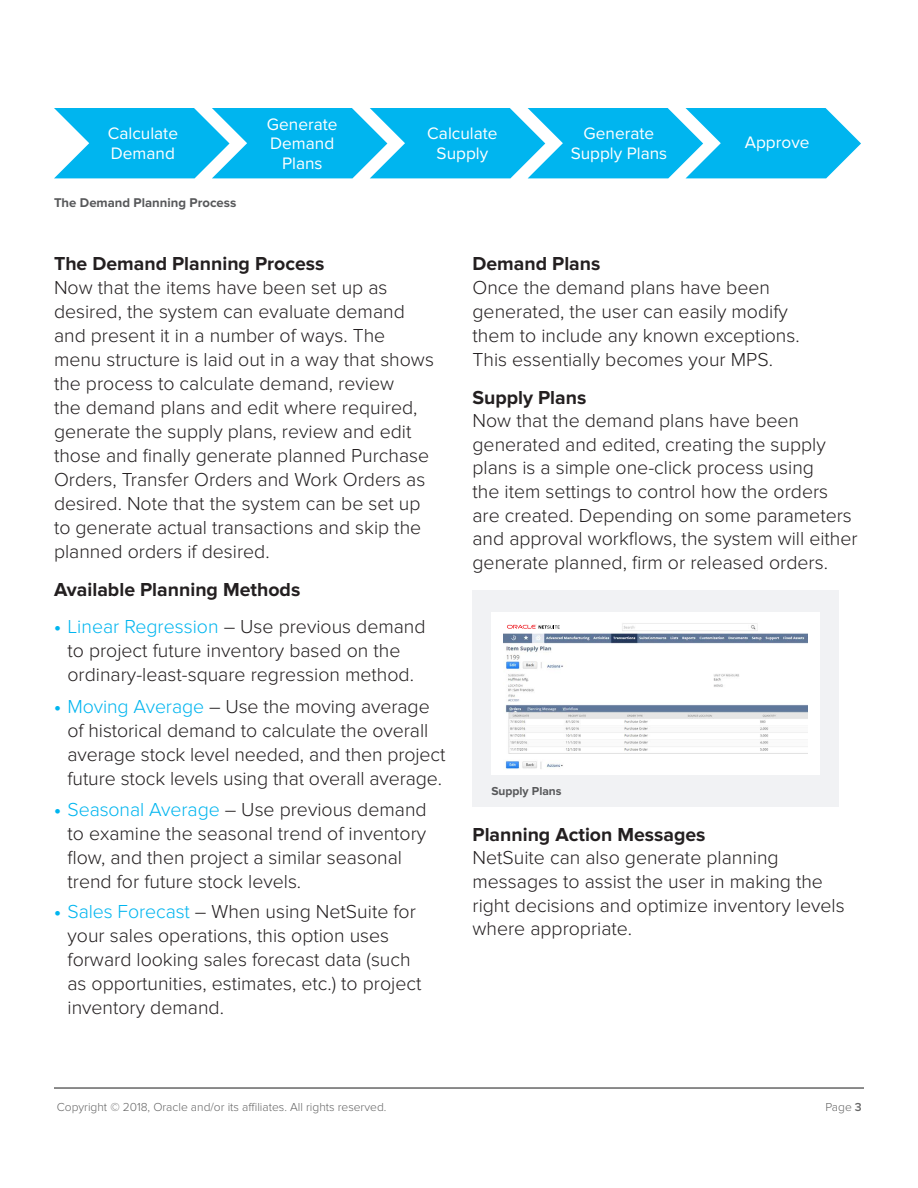
<style>
.page{position:relative;width:918px;height:1188px;background:#fff}
.page>*{position:absolute;margin:0;border:0;box-sizing:border-box;transform-origin:0 0}
.t1{font:300 19.5px/24px "Proxima Nova";color:#231f20}
.t2{font:700 19.5px "Proxima Nova";color:#231f20}
.t3{font:17.25px "Proxima Nova";color:#fff}
.description{font:700 13.2px "Proxima Nova";color:#57585a}
.t4{font:300 12px "Proxima Nova";color:#666}
.description-2{font:700 12px "Proxima Nova";color:#57585a}
.s1{font-weight:700}
.s2{font-weight:700;color:#00b5ef}
.s3{color:#00b5ef}
.s4{font-weight:600}
</style>
<div class="page">
<hr style="left:54px;top:1087px;width:810px;height:2px;background:#666">
<svg style="left:54px;top:108px;width:807px;height:70px;background:#21bef1"></svg>
<div style="left:472px;top:591px;width:367px;height:216px;background:#f1f2f4"></div>
<div style="left:491px;top:613px;width:329px;height:162px;background:#fff"></div>
<img style="left:503px;top:623px;width:304px;height:146px">
<div style="left:503px;top:621px;width:68px;height:12px;background:#fff"></div>
<svg style="left:507px;top:625px;width:53px;height:4px"></svg>
<p class="t3" style="left:108px;top:123px;width:72px">Calculate</p>
<p class="t3" style="left:111px;top:143px;width:66px">Demand</p>
<p class="description" style="left:54px;top:195px;width:184px">The Demand Planning Process</p>
<p class="t3" style="left:267px;top:114px;width:72px">Generate</p>
<p class="t3" style="left:270px;top:133px;width:66px">Demand</p>
<p class="t3" style="left:282px;top:153px;width:42px">Plans</p>
<p class="t3" style="left:427px;top:123px;width:72px">Calculate</p>
<p class="t3" style="left:437px;top:143px;width:53px">Supply</p>
<p class="t3" style="left:584px;top:123px;width:72px">Generate</p>
<p class="t3" style="left:571px;top:143px;width:98px">Supply Plans</p>
<p class="t3" style="left:745px;top:133px;width:66px">Approve</p>
<p class="t1" style="left:54px;top:252px;width:381px"><span class="s1">The Demand Planning Process<br></span>Now that the items have been set up as desired, the system can evaluate demand and present it in a number of ways. The menu structure is laid out in a way that shows the process to calculate demand, review<br>the demand plans and edit where required, generate the supply plans, review and edit those and finally generate planned Purchase Orders, Transfer Orders and Work Orders as desired. Note that the system can be set up to generate actual transactions and skip the planned orders if desired.</p>
<p class="t2" style="left:54px;top:578px;width:248px">Available Planning Methods</p>
<p class="t1" style="left:54px;top:615px;width:373px;text-align:center"><span class="s2">•</span> <span class="s3">Linear Regression</span> – Use previous demand to project future inventory based on the ordinary-least-square regression method.</p>
<p class="t1" style="left:68px;top:695px;width:380px;text-indent:-14px"><span class="s2">•</span> <span class="s3">Moving Average</span> – Use the moving average of historical demand to calculate the overall average stock level needed, and then project future stock levels using that overall average.</p>
<p class="t1" style="left:68px;top:797px;width:361px;text-indent:-14px"><span class="s2">•</span> <span class="s3">Seasonal Average</span> – Use previous demand to examine the seasonal trend of inventory flow, and then project a similar seasonal trend for future stock levels.</p>
<p class="t1" style="left:68px;top:900px;width:355px;text-indent:-14px"><span class="s2">•</span> <span class="s3">Sales Forecast</span> – When using NetSuite for your sales operations, this option uses forward looking sales forecast data (such as opportunities, estimates, etc.) to project inventory demand.</p>
<p class="t1" style="left:472px;top:252px;width:329px"><span class="s1">Demand Plans<br></span>Once the demand plans have been generated, the user can easily modify them to include any known exceptions.<br>This essentially becomes your MPS.</p>
<p class="t1" style="left:472px;top:385px;width:387px"><span class="s1">Supply Plans<br></span>Now that the demand plans have been generated and edited, creating the supply plans is a simple one-click process using<br>the item settings to control how the orders are created. Depending on some parameters and approval workflows, the system will either generate planned, firm or released orders.</p>
<p class="description-2" style="left:491px;top:784px;width:72px">Supply Plans</p>
<p class="t1" style="left:472px;top:823px;width:374px"><span class="s1">Planning Action Messages<br></span>NetSuite can also generate planning messages to assist the user in making the right decisions and optimize inventory levels where appropriate.</p>
<p class="t4" style="left:57px;top:1100px;width:331px">Copyright © 2018, Oracle and/or its affiliates. All rights reserved.</p>
<p class="t4" style="left:825px;top:1100px;width:38px">Page <span class="s4">3</span></p>
</div>
